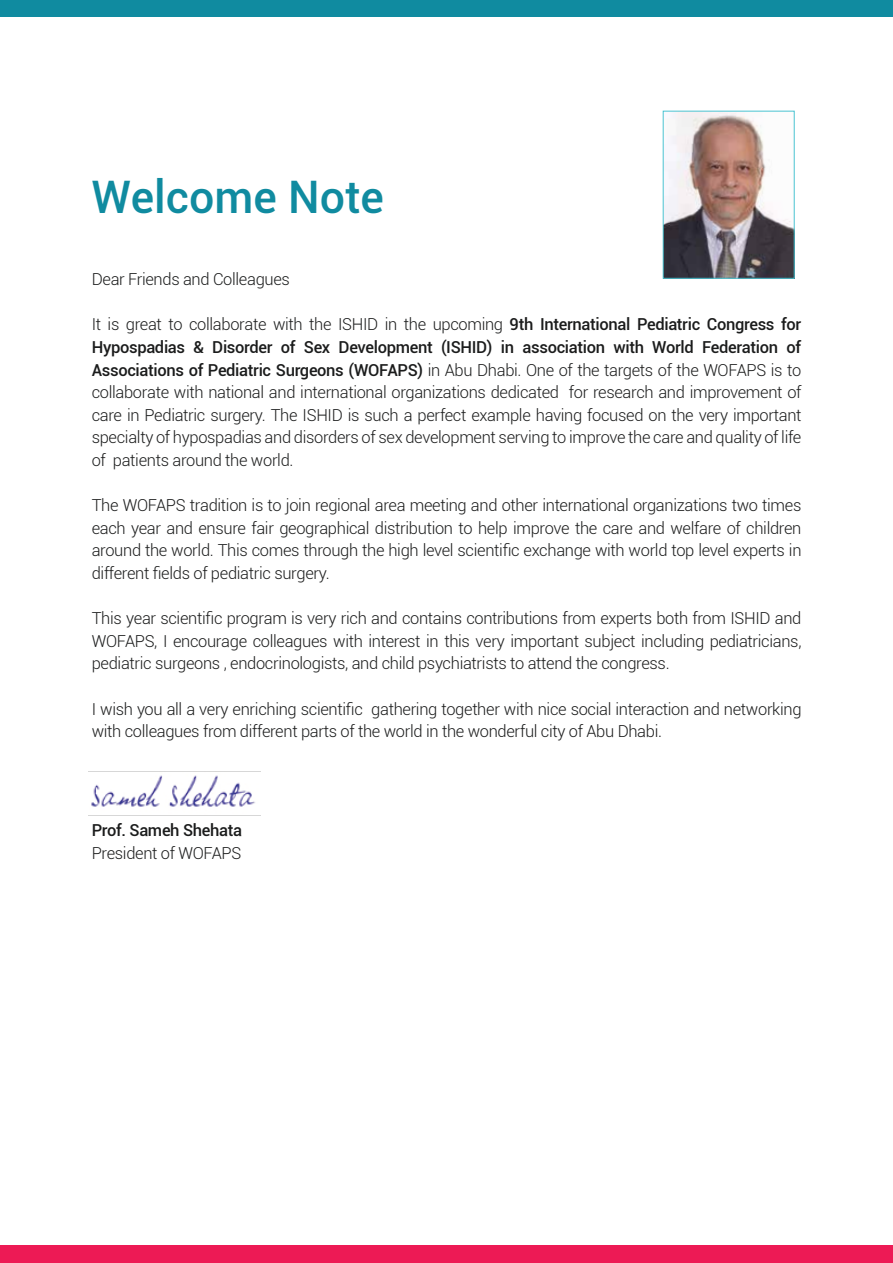
<style>
.page{position:relative;width:893px;height:1263px;background:#fff}
.page>*{position:absolute;margin:0;border:0;box-sizing:border-box;transform-origin:0 0}
.t1{font:500 44.85px "Roboto";color:#108ba0}
.t2{font:300 16.5px/22.6px "Roboto";letter-spacing:-.02em;color:#1b1c1c;text-align:justify}
.t3{font:500 16.5px "Roboto";letter-spacing:-.02em;color:#1b1c1c}
.s1{font-weight:500}
</style>
<div class="page">
<div style="left:0;top:0;width:893px;height:16px;background:#108ba0"></div>
<div style="left:0;top:1246px;width:893px;height:17px;background:#ed1a55"></div>
<img style="left:89px;top:771px;width:172px;height:45px">
<img style="left:665px;top:113px;width:128px;height:164px">
<div style="left:663px;top:111px;width:132px;height:168px;border:1px solid #4bc4d2"></div>
<h1 class="t1" style="left:92px;top:165px;width:294px">Welcome Note</h1>
<p class="t2" style="left:92px;top:267px;width:200px">Dear Friends and Colleagues</p>
<p class="t2" style="left:92px;top:313px;width:711px">It is great to collaborate with the ISHID in the upcoming <span class="s1">9th International Pediatric Congress for Hypospadias &amp; Disorder of Sex Development (ISHID) in association with World Federation of Associations of Pediatric Surgeons (WOFAPS)</span> in Abu Dhabi. One of the targets of the WOFAPS is to collaborate with national and international organizations dedicated for research and improvement of care in Pediatric surgery. The ISHID is such a perfect example having focused on the very important specialty of hypospadias and disorders of sex development serving to improve the care and quality of life of patients around the world.</p>
<p class="t2" style="left:92px;top:493px;width:711px">The WOFAPS tradition is to join regional area meeting and other international organizations two times each year and ensure fair geographical distribution to help improve the care and welfare of children around the world. This comes through the high level scientific exchange with world top level experts in different fields of pediatric surgery.</p>
<p class="t2" style="left:92px;top:606px;width:711px">This year scientific program is very rich and contains contributions from experts both from ISHID and WOFAPS, I encourage colleagues with interest in this very important subject including pediatricians, pediatric surgeons , endocrinologists, and child psychiatrists to attend the congress.</p>
<p class="t2" style="left:92px;top:697px;width:711px">I wish you all a very enriching scientific gathering together with nice social interaction and networking with colleagues from different parts of the world in the wonderful city of Abu Dhabi.</p>
<p class="t3" style="left:92px;top:819px;width:152px">Prof. Sameh Shehata</p>
<p class="t2" style="left:92px;top:841px;width:151px">President of WOFAPS</p>
</div>
